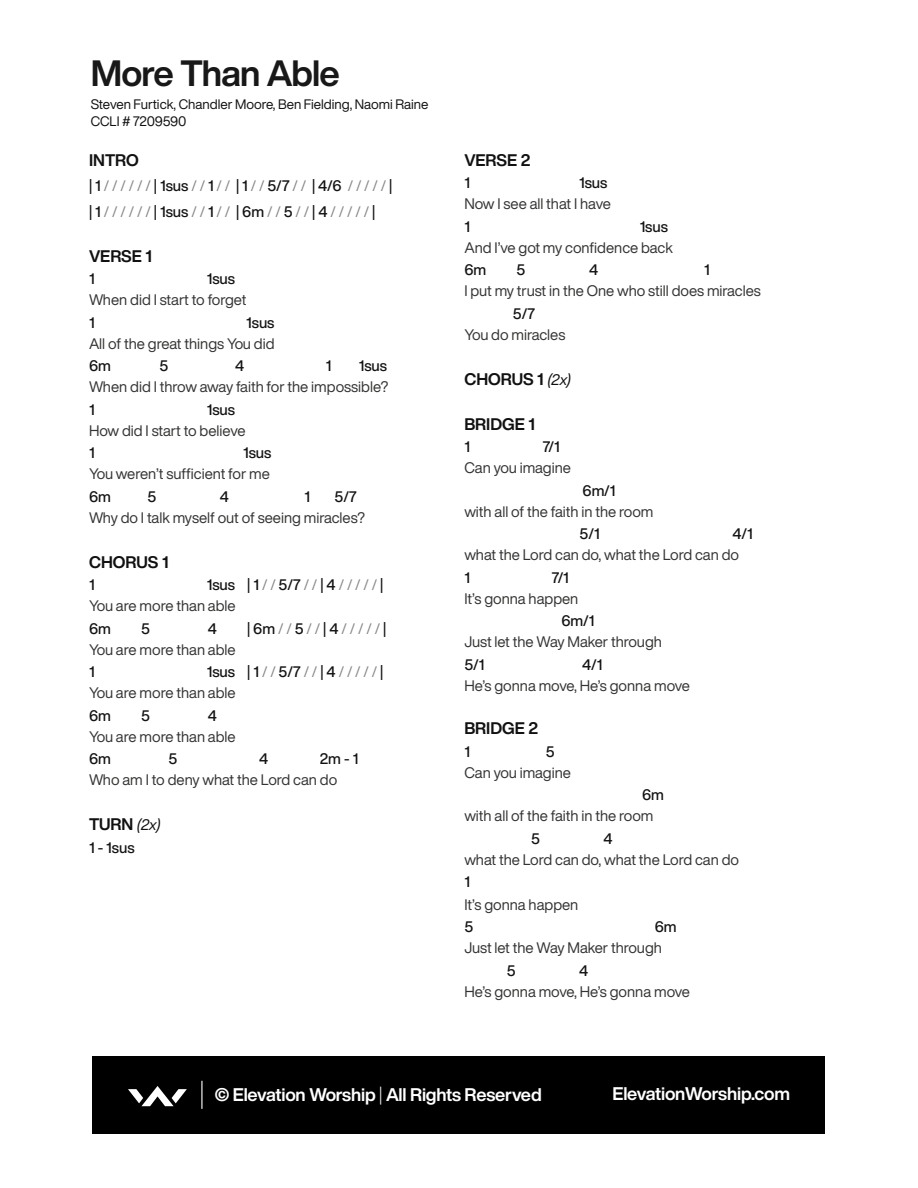
<style>
.page{position:relative;width:918px;height:1188px;background:#fff}
.page>*{position:absolute;margin:0;border:0;box-sizing:border-box;transform-origin:0 0}
.t1{font:700 36px "Helvetica Now Display";letter-spacing:-.02em;color:#181818}
.t2{font:700 18px "Helvetica Now Display";letter-spacing:-.01em;color:#fff}
.t3{font:700 16.5px "Helvetica Now Display";color:#121111}
.t4{font:15px/21px "Helvetica Now Display";color:#343433}
.t5{font:500 15px "Helvetica Now Display";color:#131313}
.t6{font:15px/25.5px "Helvetica Now Display";color:#888787}
.t7{font:13.5px/16.5px "Helvetica Now Display";color:#121111}
.s1{font-weight:500;color:#131313}
.s2{color:#888787}
.s3{font-weight:400;font-style:italic;font-size:15px}
.s4{font-weight:300}
</style>
<div class="page">
<div style="left:93px;top:1056px;width:732px;height:78px;background:#000"></div>
<svg style="left:128px;top:1086px;width:59px;height:20px"></svg>
<svg style="left:201px;top:1081px;width:1px;height:28px"></svg>
<h1 class="t1" style="left:91px;top:48px;width:251px">More Than Able</h1>
<p class="t7" style="left:91px;top:96px;width:339px">Steven Furtick, Chandler Moore, Ben Fielding, Naomi Raine<br>CCLI # 7209590</p>
<p class="t3" style="left:89px;top:148px;width:51px">INTRO</p>
<p class="t6" style="left:89px;top:173px;width:305px"><span class="s1">| 1</span> / / / / / / <span class="s1">| 1sus</span> / /<span class="s1">1</span>/ / <span class="s1">| 1</span> / /<span class="s1">5/7</span>/ / <span class="s1">| 4/6</span> /// / /<span class="s1">| | 1</span> / / / / / / <span class="s1">| 1sus</span> / /<span class="s1">1</span>/ / <span class="s1">| 6m</span> / /<span class="s1">5</span>/ / <span class="s1">| 4</span> /// / /<span class="s1">|</span></p>
<p class="t3" style="left:89px;top:244px;width:64px">VERSE 1</p>
<p class="t5" style="left:89px;top:268px;width:7px">1</p>
<p class="t5" style="left:207px;top:268px;width:30px">1sus</p>
<p class="t4" style="left:89px;top:289px;width:159px">When did I start to forget</p>
<p class="t5" style="left:89px;top:312px;width:7px">1</p>
<p class="t5" style="left:246px;top:312px;width:30px">1sus</p>
<p class="t4" style="left:89px;top:333px;width:187px">All of the great things You did</p>
<p class="t5" style="left:89px;top:355px;width:23px">6m</p>
<p class="t5" style="left:160px;top:355px;width:10px">5</p>
<p class="t5" style="left:235px;top:355px;width:11px">4</p>
<p class="t5" style="left:326px;top:355px;width:7px">1</p>
<p class="t5" style="left:359px;top:355px;width:30px">1sus</p>
<p class="t4" style="left:89px;top:376px;width:301px">When did I throw away faith for the impossible?</p>
<p class="t5" style="left:89px;top:399px;width:7px">1</p>
<p class="t5" style="left:207px;top:399px;width:30px">1sus</p>
<p class="t4" style="left:89px;top:420px;width:158px">How did I start to believe</p>
<p class="t5" style="left:89px;top:442px;width:7px">1</p>
<p class="t5" style="left:243px;top:442px;width:30px">1sus</p>
<p class="t4" style="left:89px;top:463px;width:182px">You weren’t sufficient for me</p>
<p class="t5" style="left:89px;top:486px;width:23px">6m</p>
<p class="t5" style="left:147px;top:486px;width:10px">5</p>
<p class="t5" style="left:220px;top:486px;width:11px">4</p>
<p class="t5" style="left:305px;top:486px;width:7px">1</p>
<p class="t5" style="left:334px;top:486px;width:24px">5/7</p>
<p class="t4" style="left:89px;top:507px;width:277px">Why do I talk myself out of seeing miracles?</p>
<p class="t3" style="left:89px;top:550px;width:81px">CHORUS 1</p>
<p class="t5" style="left:89px;top:574px;width:7px">1</p>
<p class="t4" style="left:89px;top:574px;width:296px;text-indent:118px"><span class="s1">1sus | 1</span> <span class="s2">/ /</span><span class="s1">5/7</span><span class="s2">/ /</span> <span class="s1">| 4</span> <span class="s2">/// / /</span><span class="s1">|<br></span>You are more than able</p>
<p class="t5" style="left:89px;top:618px;width:23px">6m</p>
<p class="t5" style="left:141px;top:618px;width:10px">5</p>
<p class="t5" style="left:208px;top:618px;width:11px">4</p>
<p class="t6" style="left:247px;top:615px;width:141px"><span class="s1">| 6m</span> / /<span class="s1">5</span>/ / <span class="s1">| 4</span> /// / /<span class="s1">|</span></p>
<p class="t4" style="left:89px;top:639px;width:148px">You are more than able</p>
<p class="t5" style="left:89px;top:661px;width:7px">1</p>
<p class="t4" style="left:89px;top:661px;width:296px;text-indent:118px"><span class="s1">1sus | 1</span> <span class="s2">/ /</span><span class="s1">5/7</span><span class="s2">/ /</span> <span class="s1">| 4</span> <span class="s2">/// / /</span><span class="s1">|<br></span>You are more than able</p>
<p class="t5" style="left:89px;top:705px;width:23px">6m</p>
<p class="t5" style="left:141px;top:705px;width:10px">5</p>
<p class="t5" style="left:208px;top:705px;width:11px">4</p>
<p class="t4" style="left:89px;top:726px;width:148px">You are more than able</p>
<p class="t5" style="left:89px;top:748px;width:23px">6m</p>
<p class="t5" style="left:169px;top:748px;width:10px">5</p>
<p class="t5" style="left:259px;top:748px;width:11px">4</p>
<p class="t5" style="left:320px;top:748px;width:40px">2m - 1</p>
<p class="t4" style="left:89px;top:769px;width:250px">Who am I to deny what the Lord can do</p>
<p class="t3" style="left:89px;top:813px;width:73px">TURN <span class="s3">(2x)</span></p>
<p class="t5" style="left:89px;top:837px;width:47px">1 - 1sus</p>
<p class="t3" style="left:464px;top:148px;width:68px">VERSE 2</p>
<p class="t5" style="left:464px;top:172px;width:7px">1</p>
<p class="t5" style="left:579px;top:172px;width:30px">1sus</p>
<p class="t4" style="left:464px;top:193px;width:148px">Now I see all that I have</p>
<p class="t5" style="left:464px;top:216px;width:7px">1</p>
<p class="t5" style="left:640px;top:216px;width:30px">1sus</p>
<p class="t4" style="left:464px;top:237px;width:210px">And I’ve got my confidence back</p>
<p class="t5" style="left:464px;top:259px;width:23px">6m</p>
<p class="t5" style="left:517px;top:259px;width:10px">5</p>
<p class="t5" style="left:589px;top:259px;width:11px">4</p>
<p class="t5" style="left:704px;top:259px;width:7px">1</p>
<p class="t4" style="left:464px;top:280px;width:298px">I put my trust in the One who still does miracles</p>
<p class="t5" style="left:513px;top:303px;width:24px">5/7</p>
<p class="t4" style="left:464px;top:324px;width:103px">You do miracles</p>
<p class="t3" style="left:464px;top:367px;width:108px">CHORUS 1 <span class="s3">(2x)</span></p>
<p class="t3" style="left:464px;top:412px;width:72px">BRIDGE 1</p>
<p class="t5" style="left:464px;top:436px;width:7px">1</p>
<p class="t5" style="left:543px;top:436px;width:19px">7/1</p>
<p class="t4" style="left:464px;top:457px;width:108px">Can you imagine</p>
<p class="t5" style="left:583px;top:480px;width:34px">6m/1</p>
<p class="t4" style="left:464px;top:501px;width:191px">with all of the faith in the room</p>
<p class="t5" style="left:580px;top:523px;width:22px">5/1</p>
<p class="t5" style="left:732px;top:523px;width:22px">4/1</p>
<p class="t4" style="left:464px;top:544px;width:276px">what the Lord can do, what the Lord can do</p>
<p class="t5" style="left:464px;top:567px;width:7px">1</p>
<p class="t5" style="left:552px;top:567px;width:19px">7/1</p>
<p class="t4" style="left:464px;top:588px;width:116px">It’s gonna happen</p>
<p class="t5" style="left:561px;top:610px;width:34px">6m/1</p>
<p class="t4" style="left:464px;top:631px;width:199px">Just let the Way Maker through</p>
<p class="t5" style="left:464px;top:654px;width:22px">5/1</p>
<p class="t5" style="left:582px;top:654px;width:22px">4/1</p>
<p class="t4" style="left:464px;top:675px;width:227px">He’s gonna move, He’s gonna move</p>
<p class="t3" style="left:464px;top:717px;width:75px">BRIDGE 2</p>
<p class="t5" style="left:464px;top:741px;width:7px">1</p>
<p class="t5" style="left:546px;top:741px;width:10px">5</p>
<p class="t4" style="left:464px;top:762px;width:108px">Can you imagine</p>
<p class="t5" style="left:642px;top:784px;width:23px">6m</p>
<p class="t4" style="left:464px;top:805px;width:191px">with all of the faith in the room</p>
<p class="t5" style="left:531px;top:828px;width:10px">5</p>
<p class="t5" style="left:604px;top:828px;width:11px">4</p>
<p class="t4" style="left:464px;top:849px;width:276px">what the Lord can do, what the Lord can do</p>
<p class="t5" style="left:464px;top:871px;width:7px">1</p>
<p class="t4" style="left:464px;top:894px;width:116px">It’s gonna happen</p>
<p class="t5" style="left:464px;top:916px;width:10px">5</p>
<p class="t5" style="left:655px;top:916px;width:23px">6m</p>
<p class="t4" style="left:464px;top:937px;width:199px">Just let the Way Maker through</p>
<p class="t5" style="left:507px;top:960px;width:10px">5</p>
<p class="t5" style="left:579px;top:960px;width:11px">4</p>
<p class="t4" style="left:464px;top:981px;width:227px">He’s gonna move, He’s gonna move</p>
<p class="t2" style="left:215px;top:1082px;width:328px">© Elevation Worship <span class="s4">|</span> All Rights Reserved</p>
<p class="t2" style="left:613px;top:1082px;width:179px">ElevationWorship.com</p>
</div>
